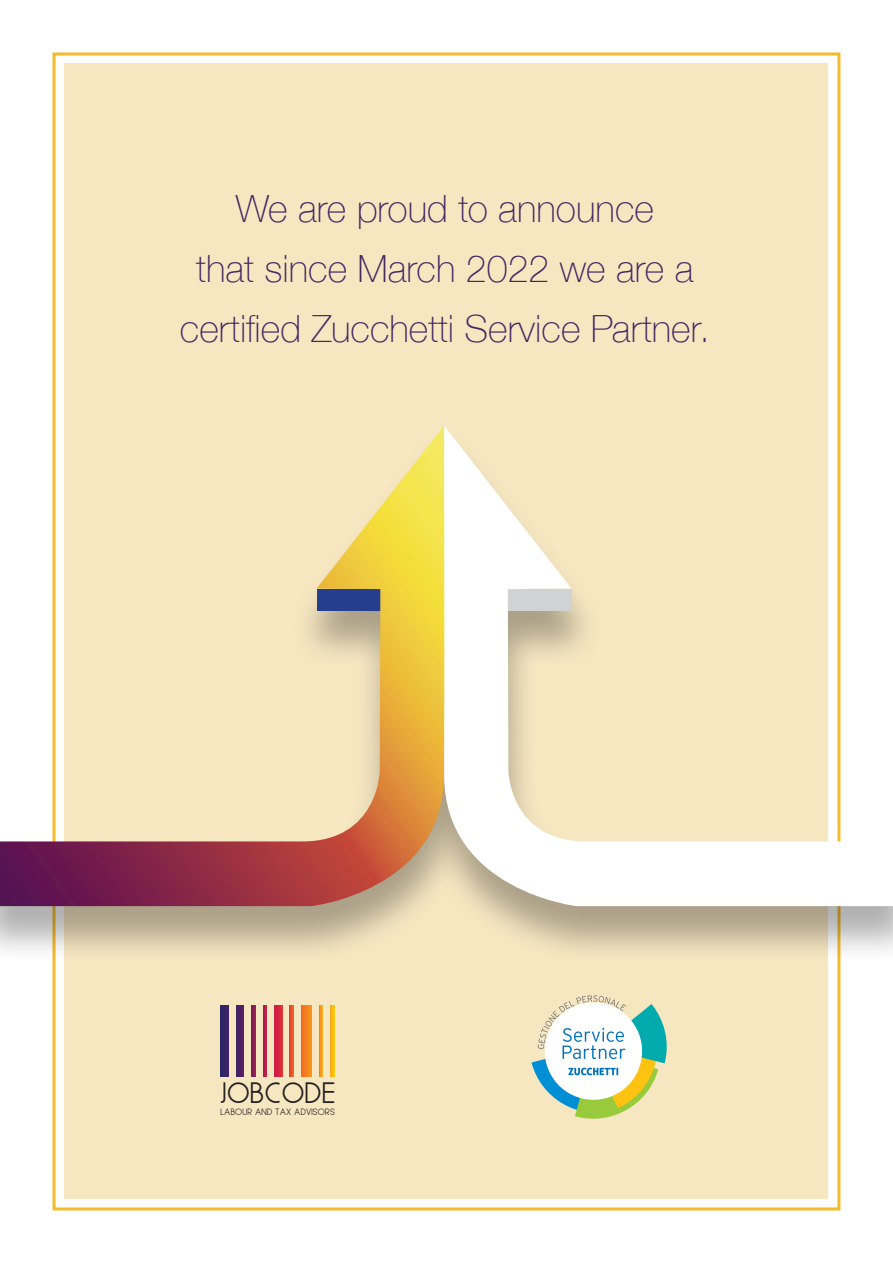
<style>
.page{position:relative;width:893px;height:1263px;background:#fff}
.page>*{position:absolute;margin:0;border:0;box-sizing:border-box;transform-origin:0 0}
.t1{font:100 37.5px/60px "Helvetica Neue";color:#492463;text-align:center}
.t2{font:23.7px "Less";color:#231f20}
.t3{font:7.35px "Less";color:#231f20}
</style>
<div class="page">
<div style="left:65px;top:64px;width:763px;height:1135px;background:#f6e7c1"></div>
<div style="left:221px;top:1005px;width:8px;height:71px;background:#342466"></div>
<svg style="left:236px;top:1005px;width:8px;height:71px"></svg>
<svg style="left:251px;top:1005px;width:4px;height:71px"></svg>
<svg style="left:263px;top:1005px;width:4px;height:71px"></svg>
<div style="left:274px;top:1005px;width:8px;height:71px;background:#d32041"></div>
<div style="left:289px;top:1005px;width:5px;height:71px;background:#eb502b"></div>
<svg style="left:302px;top:1005px;width:9px;height:71px"></svg>
<svg style="left:319px;top:1005px;width:3px;height:71px"></svg>
<div style="left:330px;top:1005px;width:5px;height:71px;background:#fabb14"></div>
<svg style="left:531px;top:995px;width:136px;height:124px"></svg>
<div style="left:0;top:432px;width:893px;height:532px;background:#231f20;opacity:.35"></div>
<svg style="left:445px;top:426px;width:448px;height:480px"></svg>
<svg style="left:0;top:426px;width:445px;height:480px"></svg>
<p class="t1" style="left:180px;top:177px;width:531px">We are proud to announce<br>that since March 2022 we are a certified Zucchetti Service Partner.</p>
<p class="t2" style="left:222px;top:1078px;width:117px">JOBCODE</p>
<p class="t3" style="left:221px;top:1108px;width:116px">LABOUR AND TAX ADVISORS</p>
</div>
